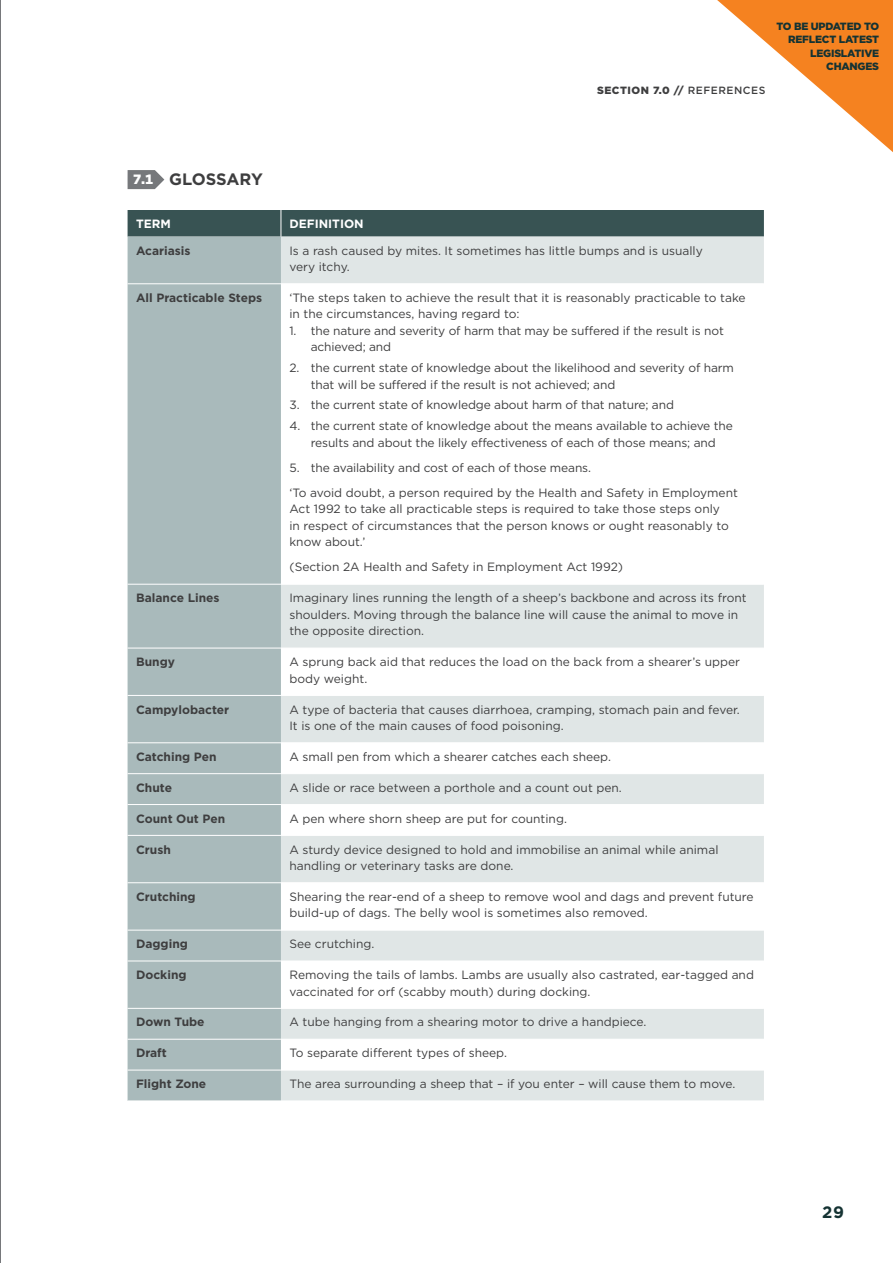
<style>
.page{position:relative;width:893px;height:1263px;background:#fff}
.page>*{position:absolute;margin:0;border:0;box-sizing:border-box;transform-origin:0 0}
.Heading_2{font:700 16.5px "Gotham";letter-spacing:-.01em;color:#3e3e3f}
.t1{font:700 16.5px "Gotham";color:#153333}
.t2{font:900 13.5px "Gotham";color:#fff}
.Table_Body{font:12px/16.5px "Gotham";color:#3e3e3f}
.Number_bullet{font:12px/16.5px "Gotham";letter-spacing:-.01em;color:#3e3e3f}
.Table_Heading_2{font:700 12px "Gotham";color:#3e3e3f}
.Table_Heading{font:700 12px "Gotham";color:#fff}
.date{font:900 10.5px/13.5px "Gotham";letter-spacing:-.02em;color:#153333;text-align:right}
.t3{font:900 10.5px "Gotham";letter-spacing:.05em;color:#3e3e3f}
.s1{font-weight:500}
</style>
<div class="page">
<hr style="left:0;top:0;width:1px;height:1263px;background:#76787b">
<svg style="left:128px;top:170px;width:36px;height:19px"></svg>
<div style="left:128px;top:237px;width:153px;height:864px;background:#a9babb"></div>
<div style="left:281px;top:237px;width:483px;height:864px;background:#e0e6e6"></div>
<svg style="left:281px;top:284px;width:483px;height:786px"></svg>
<div style="left:128px;top:210px;width:636px;height:27px;background:#385353"></div>
<hr style="left:128px;top:283px;width:153px;height:1px;background:#fff">
<hr style="left:281px;top:283px;width:483px;height:1px;background:#fff">
<hr style="left:128px;top:584px;width:153px;height:1px;background:#fff">
<hr style="left:281px;top:584px;width:483px;height:1px;background:#fff">
<hr style="left:128px;top:648px;width:153px;height:1px;background:#fff">
<hr style="left:281px;top:648px;width:483px;height:1px;background:#fff">
<hr style="left:128px;top:695px;width:153px;height:1px;background:#fff">
<hr style="left:281px;top:695px;width:483px;height:1px;background:#fff">
<hr style="left:128px;top:742px;width:153px;height:1px;background:#fff">
<hr style="left:281px;top:742px;width:483px;height:1px;background:#fff">
<hr style="left:128px;top:773px;width:153px;height:1px;background:#fff">
<hr style="left:281px;top:773px;width:483px;height:1px;background:#fff">
<hr style="left:128px;top:804px;width:153px;height:1px;background:#fff">
<hr style="left:281px;top:804px;width:483px;height:1px;background:#fff">
<hr style="left:128px;top:835px;width:153px;height:1px;background:#fff">
<hr style="left:281px;top:835px;width:483px;height:1px;background:#fff">
<hr style="left:128px;top:882px;width:153px;height:1px;background:#fff">
<hr style="left:281px;top:882px;width:483px;height:1px;background:#fff">
<hr style="left:128px;top:930px;width:153px;height:1px;background:#fff">
<hr style="left:281px;top:930px;width:483px;height:1px;background:#fff">
<hr style="left:128px;top:961px;width:153px;height:1px;background:#fff">
<hr style="left:281px;top:961px;width:483px;height:1px;background:#fff">
<hr style="left:128px;top:1008px;width:153px;height:1px;background:#fff">
<hr style="left:281px;top:1008px;width:483px;height:1px;background:#fff">
<hr style="left:128px;top:1039px;width:153px;height:1px;background:#fff">
<hr style="left:281px;top:1039px;width:483px;height:1px;background:#fff">
<hr style="left:128px;top:1070px;width:153px;height:1px;background:#fff">
<hr style="left:281px;top:1070px;width:483px;height:1px;background:#fff">
<svg style="left:717px;top:0;width:176px;height:152px"></svg>
<p class="t3" style="left:597px;top:83px;width:170px">SECTION 7.0 // <span class="s1">REFERENCES</span></p>
<p class="date" style="left:776px;top:19px;width:104px">TO BE UPDATED TO<br>REFLECT LATEST<br>LEGISLATIVE<br>CHANGES</p>
<p class="t2" style="left:133px;top:170px;width:22px">7.1</p>
<p class="Heading_2" style="left:169px;top:169px;width:95px">GLOSSARY</p>
<p class="Table_Heading" style="left:136px;top:216px;width:36px">TERM</p>
<p class="Table_Heading" style="left:289px;top:216px;width:76px">DEFINITION</p>
<p class="Table_Heading_2" style="left:136px;top:242px;width:56px">Acariasis</p>
<p class="Table_Body" style="left:289px;top:242px;width:415px">Is a rash caused by mites. It sometimes has little bumps and is usually very itchy.</p>
<p class="Table_Heading_2" style="left:136px;top:290px;width:128px">All Practicable Steps</p>
<p class="Table_Body" style="left:289px;top:289px;width:458px">‘The steps taken to achieve the result that it is reasonably practicable to take in the circumstances, having regard to:</p>
<p class="Number_bullet" style="left:311px;top:322px;width:415px;text-indent:-21px">1. the nature and severity of harm that may be suffered if the result is not achieved; and</p>
<p class="Number_bullet" style="left:311px;top:359px;width:425px;text-indent:-21px">2. the current state of knowledge about the likelihood and severity of harm that will be suffered if the result is not achieved; and</p>
<p class="Number_bullet" style="left:289px;top:397px;width:386px">3. the current state of knowledge about harm of that nature; and</p>
<p class="Number_bullet" style="left:289px;top:417px;width:445px;text-align:center">4. the current state of knowledge about the means available to achieve the results and about the likely effectiveness of each of those means; and</p>
<p class="Number_bullet" style="left:289px;top:459px;width:303px">5. the availability and cost of each of those means.</p>
<p class="Table_Body" style="left:289px;top:484px;width:450px">‘To avoid doubt, a person required by the Health and Safety in Employment Act 1992 to take all practicable steps is required to take those steps only<br>in respect of circumstances that the person knows or ought reasonably to know about.’</p>
<p class="Table_Body" style="left:289px;top:559px;width:335px">(Section 2A Health and Safety in Employment Act 1992)</p>
<p class="Table_Heading_2" style="left:136px;top:590px;width:85px">Balance Lines</p>
<p class="Table_Body" style="left:289px;top:589px;width:459px">Imaginary lines running the length of a sheep’s backbone and across its front shoulders. Moving through the balance line will cause the animal to move in the opposite direction.</p>
<p class="Table_Heading_2" style="left:136px;top:654px;width:40px">Bungy</p>
<p class="Table_Body" style="left:289px;top:653px;width:452px">A sprung back aid that reduces the load on the back from a shearer’s upper body weight.</p>
<p class="Table_Heading_2" style="left:136px;top:701px;width:95px">Campylobacter</p>
<p class="Table_Body" style="left:289px;top:701px;width:452px">A type of bacteria that causes diarrhoea, cramping, stomach pain and fever.<br>It is one of the main causes of food poisoning.</p>
<p class="Table_Heading_2" style="left:136px;top:749px;width:82px">Catching Pen</p>
<p class="Table_Body" style="left:289px;top:748px;width:323px">A small pen from which a shearer catches each sheep.</p>
<p class="Table_Heading_2" style="left:136px;top:779px;width:37px">Chute</p>
<p class="Table_Body" style="left:289px;top:779px;width:334px">A slide or race between a porthole and a count out pen.</p>
<p class="Table_Heading_2" style="left:136px;top:810px;width:91px">Count Out Pen</p>
<p class="Table_Body" style="left:289px;top:810px;width:279px">A pen where shorn sheep are put for counting.</p>
<p class="Table_Heading_2" style="left:136px;top:841px;width:36px">Crush</p>
<p class="Table_Body" style="left:289px;top:841px;width:430px">A sturdy device designed to hold and immobilise an animal while animal handling or veterinary tasks are done.</p>
<p class="Table_Heading_2" style="left:136px;top:889px;width:61px">Crutching</p>
<p class="Table_Body" style="left:289px;top:888px;width:466px">Shearing the rear-end of a sheep to remove wool and dags and prevent future build-up of dags. The belly wool is sometimes also removed.</p>
<p class="Table_Heading_2" style="left:136px;top:936px;width:53px">Dagging</p>
<p class="Table_Body" style="left:289px;top:935px;width:86px">See crutching.</p>
<p class="Table_Heading_2" style="left:136px;top:967px;width:52px">Docking</p>
<p class="Table_Body" style="left:289px;top:966px;width:466px">Removing the tails of lambs. Lambs are usually also castrated, ear-tagged and vaccinated for orf (scabby mouth) during docking.</p>
<p class="Table_Heading_2" style="left:136px;top:1014px;width:70px">Down Tube</p>
<p class="Table_Body" style="left:289px;top:1014px;width:359px">A tube hanging from a shearing motor to drive a handpiece.</p>
<p class="Table_Heading_2" style="left:136px;top:1045px;width:32px">Draft</p>
<p class="Table_Body" style="left:289px;top:1044px;width:219px">To separate different types of sheep.</p>
<p class="Table_Heading_2" style="left:136px;top:1076px;width:72px">Flight Zone</p>
<p class="Table_Body" style="left:289px;top:1075px;width:447px">The area surrounding a sheep that – if you enter – will cause them to move.</p>
<h1 class="t1" style="left:822px;top:1201px;width:24px">29</h1>
</div>
